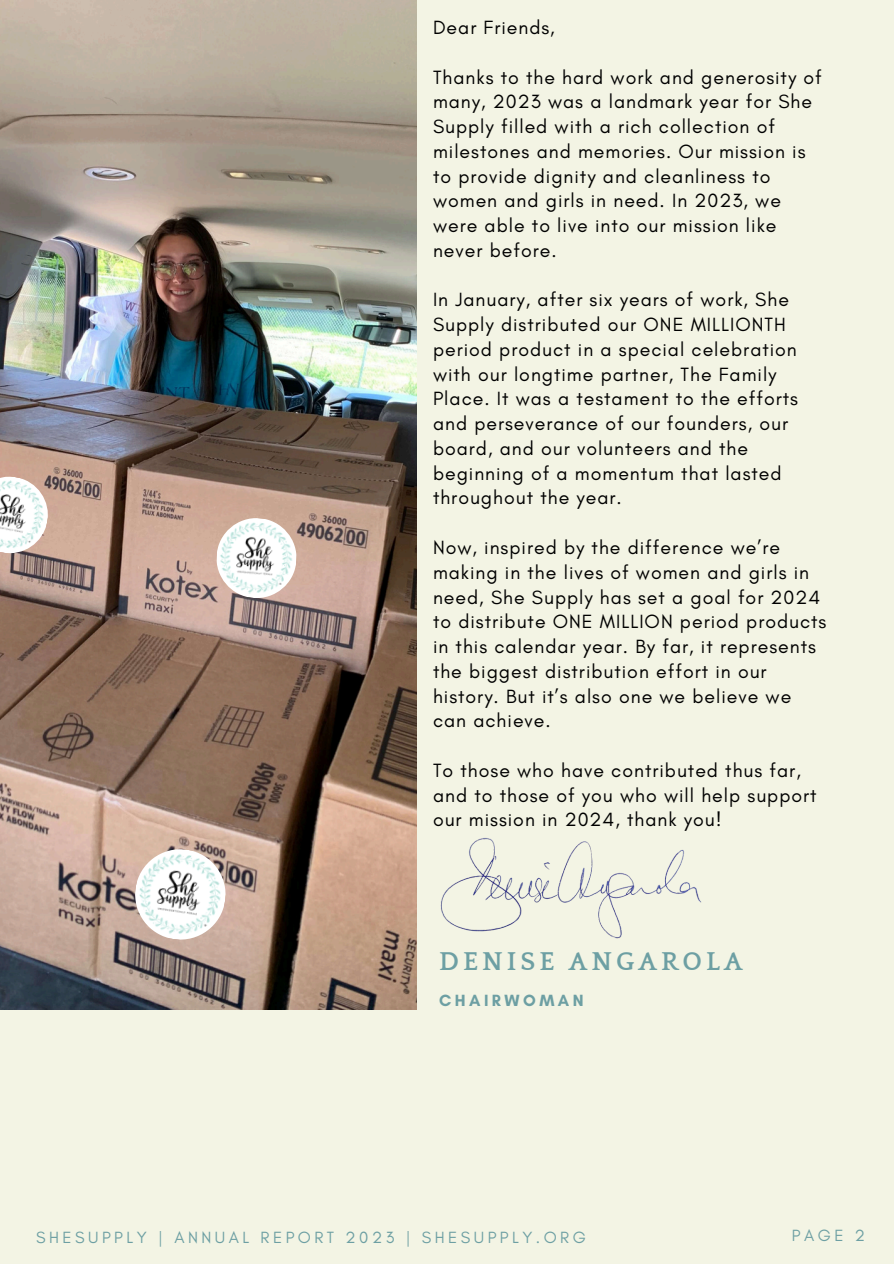
<style>
.page{position:relative;width:894px;height:1264px;background:#fff}
.page>*{position:absolute;margin:0;border:0;box-sizing:border-box;transform-origin:0 0}
.t1{font:700 26.4px "Quattrocento";letter-spacing:.15em;color:#6d9fa3}
.t2{font:19.5px/24.8px "Glacial Indifference";letter-spacing:.05em;color:#000}
.t3{font:16.5px "Glacial Indifference";letter-spacing:.21em;color:#6d9fa3}
.t4{font:700 16.5px "Glacial Indifference";letter-spacing:.21em;color:#6d9fa3}
</style>
<div class="page">
<div style="left:0;top:0;width:893px;height:1263px;background:#f3f4e4"></div>
<img style="left:0;top:0;width:416px;height:1009px">
<img style="left:440px;top:838px;width:261px;height:101px">
<svg style="left:132px;top:846px;width:96px;height:96px"></svg>
<img style="left:132px;top:848px;width:97px;height:92px">
<svg style="left:215px;top:516px;width:83px;height:83px"></svg>
<img style="left:215px;top:519px;width:82px;height:78px">
<svg style="left:0;top:473px;width:51px;height:83px"></svg>
<img style="left:0;top:475px;width:52px;height:80px">
<h2 class="t2" style="left:433px;top:15px;width:123px">Dear Friends,</h2>
<h2 class="t2" style="left:433px;top:64px;width:390px">Thanks to the hard work and generosity of many, 2023 was a landmark year for She Supply filled with a rich collection of milestones and memories. Our mission is to provide dignity and cleanliness to women and girls in need. In 2023, we were able to live into our mission like never before.</h2>
<p class="t2" style="left:433px;top:287px;width:366px">In January, after six years of work, She Supply distributed our ONE MILLIONTH period product in a special celebration with our longtime partner, The Family Place. It was a testament to the efforts and perseverance of our founders, our board, and our volunteers and the beginning of a momentum that lasted throughout the year.</p>
<h1 class="t2" style="left:433px;top:535px;width:395px">Now, inspired by the difference we’re making in the lives of women and girls in need, She Supply has set a goal for 2024 to distribute ONE MILLION period products in this calendar year. By far, it represents the biggest distribution effort in our history. But it’s also one we believe we can achieve.</h1>
<h3 class="t2" style="left:433px;top:757px;width:385px">To those who have contributed thus far, and to those of you who will help support our mission in 2024, thank you!</h3>
<p class="t1" style="left:439px;top:947px;width:305px">DENISE ANGAROLA</p>
<h2 class="t4" style="left:439px;top:989px;width:146px">CHAIRWOMAN</h2>
<h2 class="t3" style="left:36px;top:1227px;width:551px">SHESUPPLY | ANNUAL REPORT 2023 | SHESUPPLY.ORG</h2>
<h2 class="t3" style="left:791px;top:1224px;width:75px">PAGE 2</h2>
</div>
